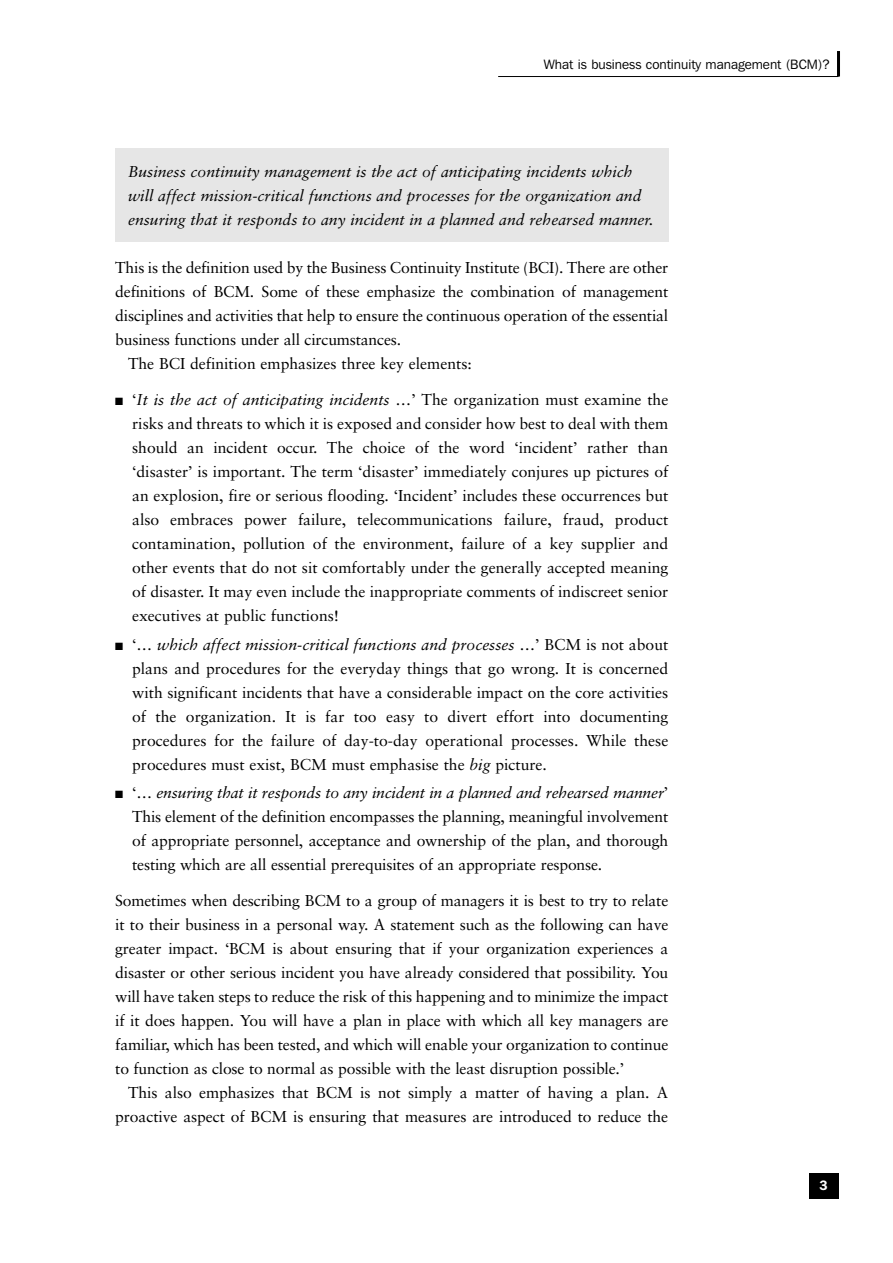
<style>
.page{position:relative;width:893px;height:1263px;background:#fff}
.page>*{position:absolute;margin:0;border:0;box-sizing:border-box;transform-origin:0 0}
.t1{font:15.75px/24px "Sabon";letter-spacing:-.01em;color:#000;text-align:justify}
.t2{font:italic 15.75px/24px "Sabon";color:#000}
.t3{font:13.5px "Franklin Gothic IT Cby BT";color:#000}
.t4{font:600 13.5px "Franklin Gothic IT Cby BT";color:#fff}
.s1{font-style:italic}
</style>
<div class="page">
<div style="left:115px;top:149px;width:553px;height:93px;background:#e6e6e6"></div>
<div style="left:808px;top:1174px;width:30px;height:25px;background:#000"></div>
<hr style="left:837px;top:51px;width:3px;height:26px;background:#000">
<hr style="left:498px;top:76px;width:340px;height:1px;background:#000">
<p class="t3" style="left:544px;top:59px;width:287px">What is business continuity management (BCM)?</p>
<p class="t2" style="left:128px;top:161px;width:527px">Business continuity management is the act of anticipating incidents which will affect mission-critical functions and processes for the organization and ensuring that it responds to any incident in a planned and rehearsed manner.</p>
<p class="t1" style="left:115px;top:257px;width:554px">This is the definition used by the Business Continuity Institute (BCI). There are other</p>
<p class="t1" style="left:115px;top:281px;width:554px">definitions of BCM. Some of these emphasize the combination of management</p>
<p class="t1" style="left:115px;top:305px;width:554px">disciplines and activities that help to ensure the continuous operation of the essential</p>
<p class="t1" style="left:115px;top:329px;width:287px">business functions under all circumstances.</p>
<p class="t1" style="left:128px;top:353px;width:345px">The BCI definition emphasizes three key elements:</p>
<p class="t1" style="left:132px;top:389px;width:537px;text-indent:-17px">■ ‘<span class="s1">It is the act of anticipating incidents</span> …’ The organization must examine the risks and threats to which it is exposed and consider how best to deal with them should an incident occur. The choice of the word ‘incident’ rather than ‘disaster’ is important. The term ‘disaster’ immediately conjures up pictures of an explosion, fire or serious flooding. ‘Incident’ includes these occurrences but also embraces power failure, telecommunications failure, fraud, product contamination, pollution of the environment, failure of a key supplier and other events that do not sit comfortably under the generally accepted meaning of disaster. It may even include the inappropriate comments of indiscreet senior executives at public functions!</p>
<p class="t1" style="left:132px;top:634px;width:537px;text-indent:-17px">■ ‘… <span class="s1">which affect mission-critical functions and processes</span> …’ BCM is not about plans and procedures for the everyday things that go wrong. It is concerned with significant incidents that have a considerable impact on the core activities of the organization. It is far too easy to divert effort into documenting procedures for the failure of day-to-day operational processes. While these procedures must exist, BCM must emphasise the <span class="s1">big</span> picture.</p>
<p class="t1" style="left:132px;top:782px;width:537px;text-indent:-17px">■ ‘… <span class="s1">ensuring that it responds to any incident in a planned and rehearsed manner</span>’ This element of the definition encompasses the planning, meaningful involvement of appropriate personnel, acceptance and ownership of the plan, and thorough testing which are all essential prerequisites of an appropriate response.</p>
<p class="t1" style="left:115px;top:890px;width:554px">Sometimes when describing BCM to a group of managers it is best to try to relate it to their business in a personal way. A statement such as the following can have greater impact. ‘BCM is about ensuring that if your organization experiences a disaster or other serious incident you have already considered that possibility. You will have taken steps to reduce the risk of this happening and to minimize the impact if it does happen. You will have a plan in place with which all key managers are familiar, which has been tested, and which will enable your organization to continue to function as close to normal as possible with the least disruption possible.’</p>
<p class="t1" style="left:115px;top:1082px;width:554px;text-align:right">This also emphasizes that BCM is not simply a matter of having a plan. A proactive aspect of BCM is ensuring that measures are introduced to reduce the</p>
<p class="t4" style="left:819px;top:1180px;width:10px">3</p>
</div>
